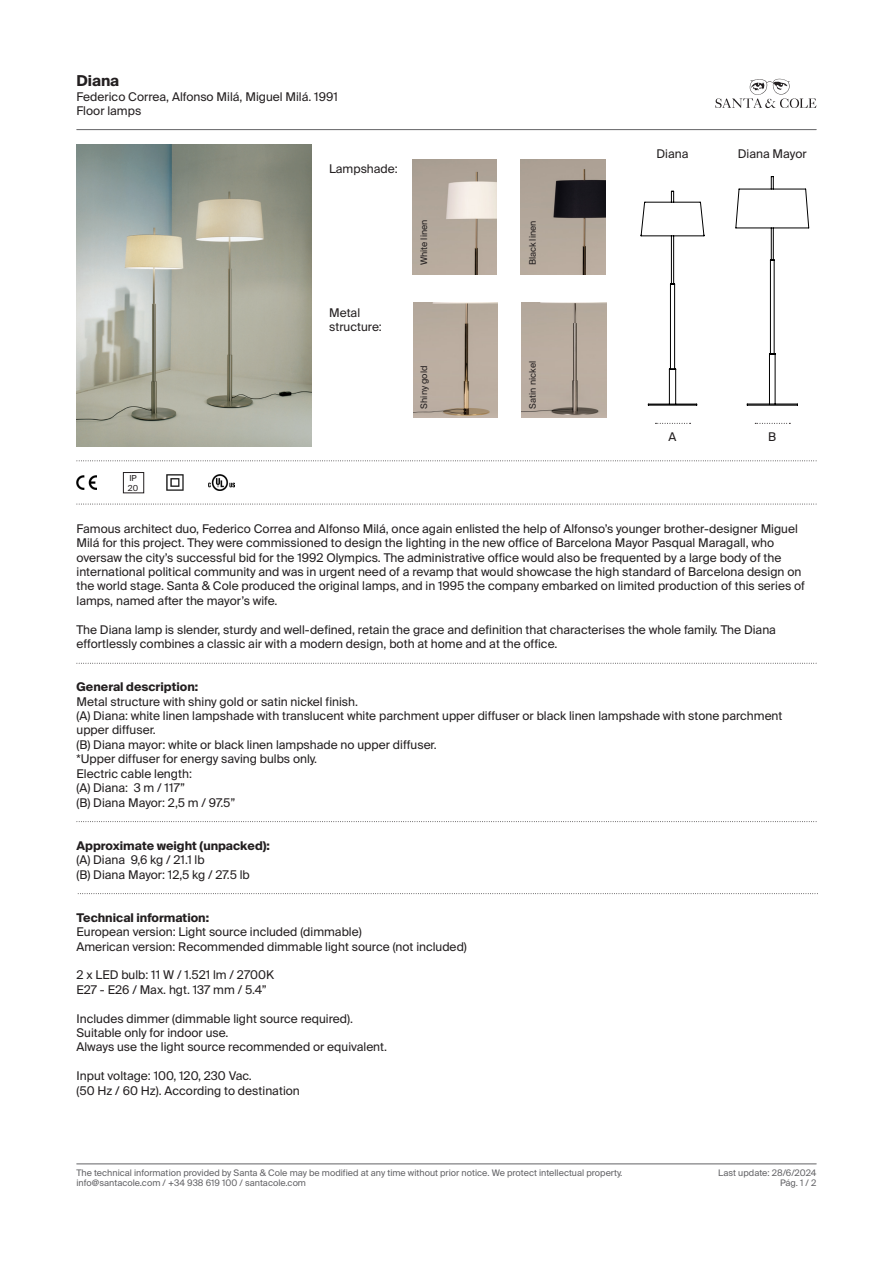
<style>
.page{position:relative;width:893px;height:1263px;background:#fff}
.page>*{position:absolute;margin:0;border:0;box-sizing:border-box;transform-origin:0 0}
.t1{font:700 15px "Suisse Intl";color:#231f20}
.t2{font:12px/14.4px "Suisse Intl";color:#231f20}
.t3{font:700 12px "Suisse Intl";color:#231f20}
.t4{font:9px "Suisse Intl";color:#636366}
.t5{font:9px "Suisse Intl";color:#231f20}
.t6{font:8.25px "Suisse Intl";color:#231f20}
.s1{font-weight:700}
</style>
<div class="page">
<svg style="left:715px;top:79px;width:101px;height:29px"></svg>
<hr style="left:77px;top:129px;width:739px;height:1px;background:#636366">
<hr style="left:77px;top:1163px;width:739px;height:1px;background:#636366">
<svg style="left:77px;top:460px;width:740px;height:1px"></svg>
<svg style="left:77px;top:504px;width:740px;height:1px"></svg>
<img style="left:77px;top:475px;width:19px;height:14px">
<img style="left:208px;top:474px;width:27px;height:16px">
<div style="left:123px;top:472px;width:21px;height:21px;border:1px solid #231f20"></div>
<img style="left:167px;top:474px;width:17px;height:17px">
<svg style="left:78px;top:893px;width:740px;height:1px"></svg>
<svg style="left:77px;top:663px;width:740px;height:1px"></svg>
<svg style="left:77px;top:821px;width:740px;height:1px"></svg>
<img style="left:77px;top:144px;width:234px;height:302px">
<svg style="left:655px;top:423px;width:36px;height:1px"></svg>
<svg style="left:755px;top:423px;width:35px;height:1px"></svg>
<svg style="left:735px;top:176px;width:74px;height:230px"></svg>
<svg style="left:641px;top:191px;width:63px;height:214px"></svg>
<img style="left:521px;top:160px;width:84px;height:114px">
<img style="left:413px;top:160px;width:84px;height:114px">
<img style="left:414px;top:303px;width:84px;height:114px">
<img style="left:522px;top:303px;width:84px;height:114px">
<p class="t1" style="left:77px;top:72px;width:44px">Diana</p>
<p class="t2" style="left:77px;top:89px;width:263px">Federico Correa, Alfonso Milá, Miguel Milá. 1991<br>Floor lamps</p>
<p class="t2" style="left:329px;top:161px;width:70px">Lampshade:</p>
<p class="t2" style="left:329px;top:305px;width:54px">Metal structure:</p>
<p class="t5" style="left:419px;top:265px;width:47px;rotate:-90deg">White linen</p>
<p class="t5" style="left:528px;top:265px;width:46px;rotate:-90deg">Black linen</p>
<p class="t5" style="left:419px;top:409px;width:44px;rotate:-90deg">Shiny gold</p>
<p class="t5" style="left:528px;top:409px;width:49px;rotate:-90deg">Satin nickel</p>
<p class="t6" style="left:129px;top:473px;width:9px">IP</p>
<p class="t6" style="left:128px;top:483px;width:12px">20</p>
<p class="t2" style="left:657px;top:147px;width:33px">Diana</p>
<p class="t2" style="left:738px;top:147px;width:70px">Diana Mayor</p>
<p class="t2" style="left:669px;top:429px;width:9px">A</p>
<p class="t2" style="left:768px;top:429px;width:10px">B</p>
<p class="t2" style="left:77px;top:521px;width:730px">Famous architect duo, Federico Correa and Alfonso Milá, once again enlisted the help of Alfonso’s younger brother-designer Miguel Milá for this project. They were commissioned to design the lighting in the new office of Barcelona Mayor Pasqual Maragall, who oversaw the city’s successful bid for the 1992 Olympics. The administrative office would also be frequented by a large body of the international political community and was in urgent need of a revamp that would showcase the high standard of Barcelona design on the world stage. Santa &amp; Cole produced the original lamps, and in 1995 the company embarked on limited production of this series of lamps, named after the mayor’s wife.</p>
<p class="t2" style="left:77px;top:622px;width:701px">The Diana lamp is slender, sturdy and well-defined, retain the grace and definition that characterises the whole family. The Diana effortlessly combines a classic air with a modern design, both at home and at the office.</p>
<p class="t2" style="left:77px;top:680px;width:283px"><span class="s1">General description:<br></span>Metal structure with shiny gold or satin nickel finish.</p>
<p class="t2" style="left:77px;top:709px;width:707px">(A) Diana: white linen lampshade with translucent white parchment upper diffuser or black linen lampshade with stone parchment upper diffuser.</p>
<p class="t2" style="left:77px;top:737px;width:362px">(B) Diana mayor: white or black linen lampshade no upper diffuser.</p>
<p class="t2" style="left:77px;top:752px;width:242px">*Upper diffuser for energy saving bulbs only.</p>
<p class="t2" style="left:77px;top:766px;width:117px">Electric cable length:</p>
<p class="t2" style="left:77px;top:781px;width:110px">(A) Diana: 3 m / 117”</p>
<p class="t2" style="left:77px;top:795px;width:160px">(B) Diana Mayor: 2,5 m / 97.5”</p>
<p class="t3" style="left:77px;top:838px;width:195px">Approximate weight (unpacked):</p>
<p class="t2" style="left:77px;top:853px;width:130px">(A) Diana 9,6 kg / 21.1 lb</p>
<p class="t2" style="left:77px;top:867px;width:175px">(B) Diana Mayor: 12,5 kg / 27.5 lb</p>
<p class="t3" style="left:77px;top:910px;width:134px">Technical information:</p>
<p class="t2" style="left:77px;top:925px;width:287px">European version: Light source included (dimmable)</p>
<p class="t2" style="left:77px;top:939px;width:392px">American version: Recommended dimmable light source (not included)</p>
<p class="t2" style="left:77px;top:968px;width:199px">2 x LED bulb: 11 W / 1.521 lm / 2700K</p>
<p class="t2" style="left:77px;top:982px;width:192px">E27 - E26 / Max. hgt. 137 mm / 5.4”</p>
<p class="t2" style="left:77px;top:1011px;width:278px">Includes dimmer (dimmable light source required).</p>
<p class="t2" style="left:77px;top:1025px;width:154px">Suitable only for indoor use.</p>
<p class="t2" style="left:77px;top:1040px;width:312px">Always use the light source recommended or equivalent.</p>
<p class="t2" style="left:77px;top:1069px;width:225px">Input voltage: 100, 120, 230 Vac.<br>(50 Hz / 60 Hz). According to destination</p>
<p class="t4" style="left:77px;top:1167px;width:547px">The technical information provided by Santa &amp; Cole may be modified at any time without prior notice. We protect intellectual property.</p>
<p class="t4" style="left:718px;top:1167px;width:100px">Last update: 28/6/2024</p>
<p class="t4" style="left:77px;top:1178px;width:231px">info@santacole.com / +34 938 619 100 / santacole.com</p>
<p class="t4" style="left:780px;top:1178px;width:38px">Pág. 1 / 2</p>
</div>
